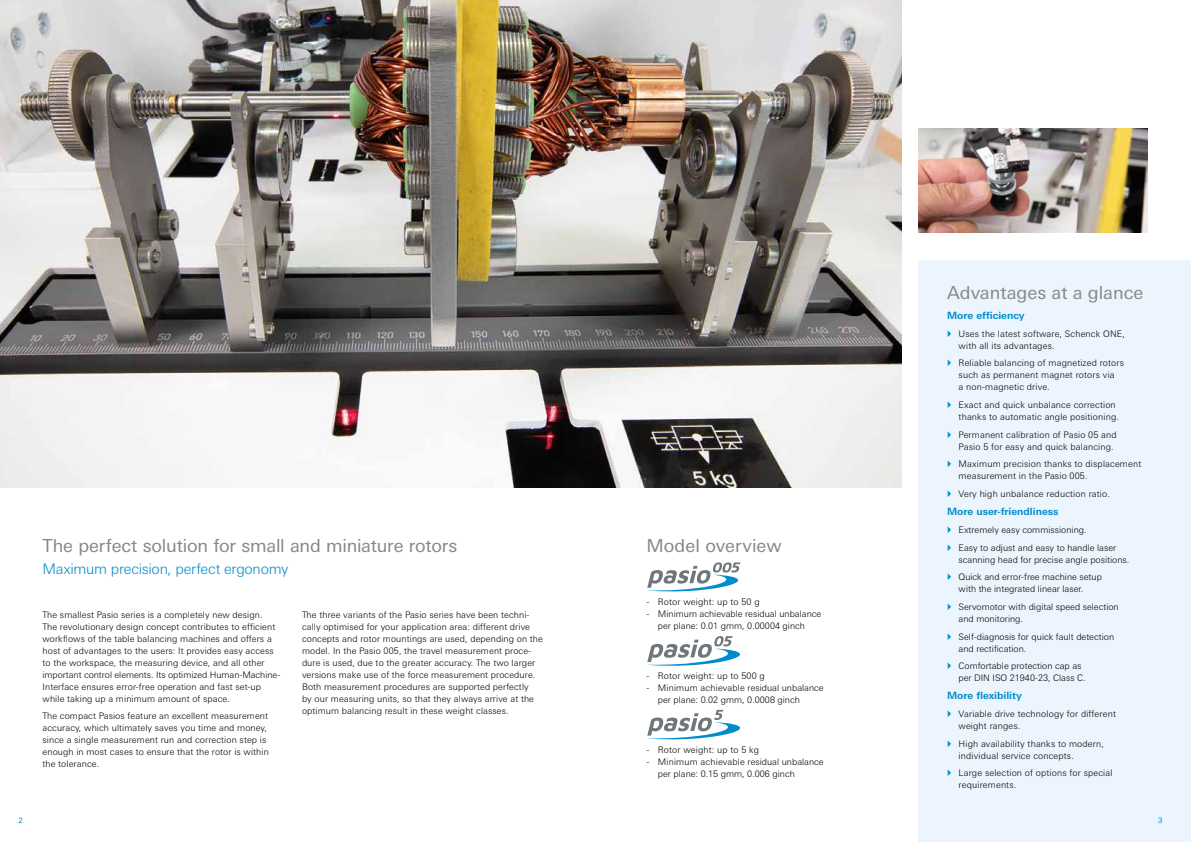
<style>
.page{position:relative;width:1191px;height:842px;background:#fff}
.page>*{position:absolute;margin:0;border:0;box-sizing:border-box;transform-origin:0 0}
.t1{font:18px "Univers Next W1 G";letter-spacing:-.005em;color:#878787}
.t2{font:300 14.5px "Univers Next W1 G";letter-spacing:-.02em;color:#008bcb}
.t3{font:700 10px "Univers Next W1 G";color:#008bcb}
.t4{font:300 9px/12px "Univers Next W1 G";letter-spacing:.01em;color:#000}
.t5{font:7.5px "Univers Next W1 G";color:#008bcb}
</style>
<div class="page">
<div style="left:918px;top:261px;width:273px;height:581px;background:#ecf5fd"></div>
<img style="left:0;top:0;width:901px;height:488px">
<img style="left:918px;top:129px;width:229px;height:103px">
<svg style="left:647px;top:562px;width:93px;height:30px"></svg>
<svg style="left:647px;top:636px;width:93px;height:30px"></svg>
<svg style="left:647px;top:710px;width:93px;height:30px"></svg>
<h1 class="t1" style="left:43px;top:535px;width:416px">The perfect solution for small and miniature rotors</h1>
<h2 class="t2" style="left:43px;top:560px;width:247px">Maximum precision, perfect ergonomy</h2>
<p class="t4" style="left:43px;top:608px;width:239px">The smallest Pasio series is a completely new design.<br>The revolutionary design concept contributes to efficient workflows of the table balancing machines and offers a host of advantages to the users: It provides easy access to the workspace, the measuring device, and all other important control elements. Its optimized Human-Machine-Interface ensures error-free operation and fast set-up while taking up a minimum amount of space.</p>
<p class="t4" style="left:43px;top:710px;width:228px">The compact Pasios feature an excellent measurement accuracy, which ultimately saves you time and money, since a single measurement run and correction step is enough in most cases to ensure that the rotor is within the tolerance.</p>
<p class="t4" style="left:302px;top:608px;width:242px">The three variants of the Pasio series have been techni&shy;cally optimised for your application area: different drive concepts and rotor mountings are used, depending on the model. In the Pasio 005, the travel measurement proce&shy;dure is used, due to the greater accuracy. The two larger versions make use of the force measurement procedure.<br>Both measurement procedures are supported perfectly<br>by our measuring units, so that they always arrive at the optimum balancing result in these weight classes.</p>
<h1 class="t1" style="left:646px;top:535px;width:137px">Model overview</h1>
<p class="t4" style="left:646px;top:596px;width:115px">- Rotor weight: up to 50 g</p>
<p class="t4" style="left:646px;top:608px;width:176px;text-align:center">- Minimum achievable residual unbalance per plane: 0.01 gmm, 0.00004 ginch</p>
<p class="t4" style="left:646px;top:670px;width:120px">- Rotor weight: up to 500 g</p>
<p class="t4" style="left:658px;top:682px;width:167px;text-indent:-11px">- Minimum achievable residual unbalance per plane: 0.02 gmm, 0.0008 ginch</p>
<p class="t4" style="left:646px;top:744px;width:114px">- Rotor weight: up to 5 kg</p>
<p class="t4" style="left:658px;top:756px;width:167px;text-indent:-11px">- Minimum achievable residual unbalance per plane: 0.15 gmm, 0.006 ginch</p>
<h1 class="t1" style="left:947px;top:282px;width:198px">Advantages at a glance</h1>
<p class="t3" style="left:947px;top:310px;width:79px">More efficiency</p>
<p class="t4" style="left:958px;top:328px;width:168px">Uses the latest software, Schenck ONE, with all its advantages.</p>
<p class="t4" style="left:958px;top:357px;width:167px">Reliable balancing of magnetized rotors such as permanent magnet rotors via<br>a non-magnetic drive.</p>
<p class="t4" style="left:958px;top:399px;width:162px">Exact and quick unbalance correction thanks to automatic angle positioning.</p>
<p class="t4" style="left:958px;top:429px;width:160px">Permanent calibration of Pasio 05 and<br>Pasio 5 for easy and quick balancing.</p>
<p class="t4" style="left:958px;top:458px;width:184px">Maximum precision thanks to displacement measurement in the Pasio 005.</p>
<p class="t4" style="left:958px;top:488px;width:153px">Very high unbalance reduction ratio.</p>
<p class="t3" style="left:947px;top:506px;width:113px">More user-friendliness</p>
<p class="t4" style="left:958px;top:521px;width:159px;line-height:17.7px">Extremely easy commissioning.<br>Easy to adjust and easy to handle laser</p>
<p class="t4" style="left:958px;top:550px;width:172px;line-height:17.7px">scanning head for precise angle positions.<br>Quick and error-free machine setup</p>
<p class="t4" style="left:958px;top:580px;width:162px;line-height:17.7px">with the integrated linear laser.<br>Servomotor with digital speed selection</p>
<p class="t4" style="left:958px;top:610px;width:157px;line-height:17.7px">and monitoring.<br>Self-diagnosis for quick fault detection</p>
<p class="t4" style="left:958px;top:639px;width:124px;line-height:17.7px">and rectification.<br>Comfortable protection cap as</p>
<p class="t4" style="left:958px;top:672px;width:129px">per DIN ISO 21940-23, Class C.</p>
<p class="t3" style="left:947px;top:690px;width:76px">More flexibility</p>
<p class="t4" style="left:958px;top:708px;width:159px">Variable drive technology for different weight ranges.</p>
<p class="t4" style="left:958px;top:737px;width:147px">High availability thanks to modern, individual service concepts.</p>
<p class="t4" style="left:958px;top:767px;width:155px">Large selection of options for special requirements.</p>
<p class="t5" style="left:18px;top:816px;width:6px">2</p>
<p class="t5" style="left:1158px;top:816px;width:6px">3</p>
</div>
